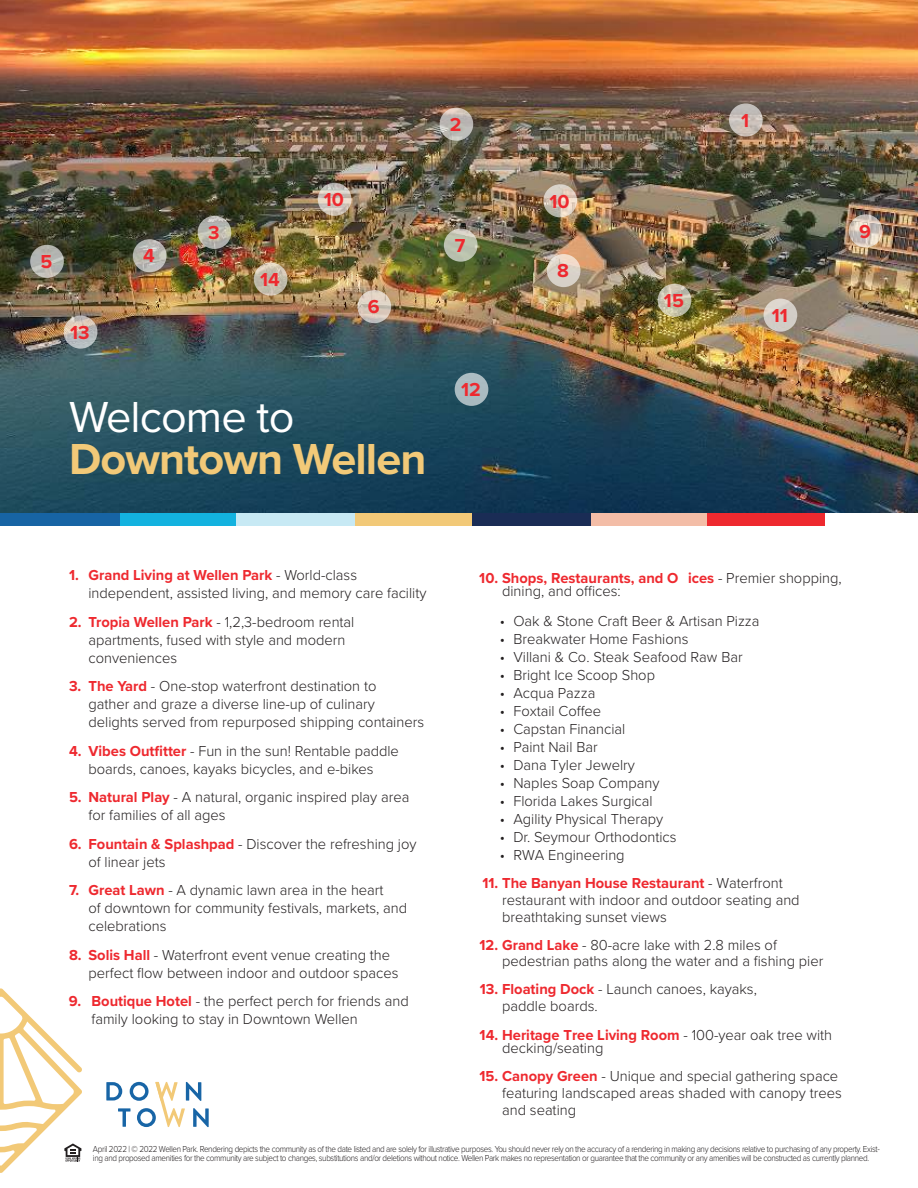
<style>
.page{position:relative;width:918px;height:1188px;background:#fff}
.page>*{position:absolute;margin:0;border:0;box-sizing:border-box;transform-origin:0 0}
.t1{font:700 45px "Proxima Nova";letter-spacing:-.02em;color:#f2c978}
.t2{font:45px "Proxima Nova";letter-spacing:-.02em;color:#fff}
.t3{font:700 19.5px "Proxima Nova";color:#ee292f}
.t4{font:300 15px/18px "Proxima Nova";color:#231f20}
.t5{font:300 9px/9px "Proxima Nova";letter-spacing:-.04em;color:#231f20;scale:.9 1}
.s1{font-weight:700;color:#ee292f}
</style>
<div class="page">
<svg style="left:106px;top:1082px;width:103px;height:45px"></svg>
<img style="left:0;top:0;width:918px;height:513px">
<div style="left:355px;top:513px;width:117px;height:12px;background:#f2c978"></div>
<div style="left:472px;top:513px;width:119px;height:12px;background:#1a2c55"></div>
<div style="left:117px;top:513px;width:119px;height:12px;background:#13b2df"></div>
<div style="left:0;top:513px;width:119px;height:12px;background:#1764a4"></div>
<div style="left:237px;top:513px;width:118px;height:12px;background:#c7e9f4"></div>
<div style="left:591px;top:513px;width:116px;height:12px;background:#f3bda7"></div>
<div style="left:707px;top:513px;width:118px;height:12px;background:#ee292f"></div>
<svg style="left:729px;top:103px;width:34px;height:34px"></svg>
<svg style="left:440px;top:108px;width:33px;height:33px"></svg>
<svg style="left:198px;top:216px;width:33px;height:33px"></svg>
<svg style="left:133px;top:239px;width:34px;height:33px"></svg>
<svg style="left:30px;top:245px;width:34px;height:33px"></svg>
<svg style="left:357px;top:290px;width:34px;height:33px"></svg>
<svg style="left:444px;top:229px;width:34px;height:33px"></svg>
<svg style="left:547px;top:254px;width:34px;height:33px"></svg>
<svg style="left:849px;top:214px;width:33px;height:33px"></svg>
<svg style="left:543px;top:184px;width:34px;height:33px"></svg>
<svg style="left:318px;top:183px;width:33px;height:33px"></svg>
<svg style="left:764px;top:299px;width:33px;height:33px"></svg>
<div style="left:455px;top:373px;width:33px;height:33px;background:#aabbc1;border-radius:50%"></div>
<svg style="left:64px;top:316px;width:33px;height:33px"></svg>
<svg style="left:254px;top:263px;width:33px;height:33px"></svg>
<svg style="left:658px;top:284px;width:33px;height:33px"></svg>
<svg style="left:0;top:988px;width:82px;height:185px"></svg>
<h2 class="t3" style="left:450px;top:116px;width:13px">2</h2>
<h2 class="t3" style="left:741px;top:112px;width:10px">1</h2>
<h2 class="t3" style="left:40px;top:253px;width:13px">5</h2>
<h2 class="t3" style="left:143px;top:248px;width:13px">4</h2>
<h2 class="t3" style="left:70px;top:324px;width:21px">13</h2>
<h2 class="t3" style="left:208px;top:224px;width:13px">3</h2>
<h2 class="t3" style="left:260px;top:271px;width:21px">14</h2>
<h2 class="t3" style="left:324px;top:191px;width:22px">10</h2>
<h2 class="t3" style="left:549px;top:193px;width:22px">10</h2>
<h2 class="t3" style="left:368px;top:299px;width:13px">6</h2>
<h2 class="t3" style="left:455px;top:237px;width:12px">7</h2>
<h2 class="t3" style="left:461px;top:381px;width:21px">12</h2>
<h2 class="t3" style="left:557px;top:263px;width:13px">8</h2>
<h1 class="t2" style="left:69px;top:398px;width:227px">Welcome to</h1>
<h1 class="t1" style="left:69px;top:440px;width:359px">Downtown Wellen</h1>
<h2 class="t3" style="left:664px;top:292px;width:21px">15</h2>
<h2 class="t3" style="left:772px;top:307px;width:18px">11</h2>
<h2 class="t3" style="left:859px;top:223px;width:13px">9</h2>
<p class="t4" style="left:89px;top:567px;width:340px;text-indent:-20px"><span class="s1">1. Grand Living at Wellen Park</span> - World-class independent, assisted living, and memory care facility</p>
<p class="t4" style="left:89px;top:614px;width:267px;text-indent:-20px"><span class="s1">2. Tropia Wellen Park</span> - 1,2,3-bedroom rental apartments, fused with style and modern conveniences</p>
<p class="t4" style="left:89px;top:678px;width:337px;text-indent:-20px"><span class="s1">3. The Yard</span> - One-stop waterfront destination to<br>gather and graze a diverse line-up of culinary delights served from repurposed shipping containers</p>
<p class="t4" style="left:69px;top:743px;width:331px;text-align:center"><span class="s1">4. Vibes Outfitter</span> - Fun in the sun! Rentable paddle boards, canoes, kayaks bicycles, and e-bikes</p>
<p class="t4" style="left:89px;top:789px;width:322px;text-indent:-20px"><span class="s1">5. Natural Play</span> - A natural, organic inspired play area for families of all ages</p>
<p class="t4" style="left:89px;top:836px;width:330px;text-indent:-20px"><span class="s1">6. Fountain &amp; Splashpad</span> - Discover the refreshing joy of linear jets</p>
<p class="t4" style="left:89px;top:882px;width:320px;text-indent:-20px"><span class="s1">7. Great Lawn</span> - A dynamic lawn area in the heart<br>of downtown for community festivals, markets, and celebrations</p>
<p class="t4" style="left:89px;top:947px;width:311px;text-indent:-20px"><span class="s1">8. Solis Hall</span> - Waterfront event venue creating the perfect flow between indoor and outdoor spaces</p>
<p class="t4" style="left:92px;top:993px;width:319px;text-indent:-23px"><span class="s1">9. Boutique Hotel</span> - the perfect perch for friends and family looking to stay in Downtown Wellen</p>
<p class="t4" style="left:502px;top:572px;width:341px;line-height:12.9px;text-indent:-23px"><span class="s1">10. Shops, Restaurants, and O ices</span> - Premier shopping, dining, and offices:</p>
<p class="t4" style="left:500px;top:612px;width:261px">• Oak &amp; Stone Craft Beer &amp; Artisan Pizza</p>
<p class="t4" style="left:500px;top:630px;width:190px">• Breakwater Home Fashions</p>
<p class="t4" style="left:500px;top:648px;width:244px">• Villani &amp; Co. Steak Seafood Raw Bar</p>
<p class="t4" style="left:500px;top:666px;width:157px">• Bright Ice Scoop Shop</p>
<p class="t4" style="left:500px;top:685px;width:97px">• Acqua Pazza</p>
<p class="t4" style="left:500px;top:703px;width:103px">• Foxtail Coffee</p>
<p class="t4" style="left:500px;top:720px;width:127px">• Capstan Financial</p>
<p class="t4" style="left:500px;top:739px;width:99px">• Paint Nail Bar</p>
<p class="t4" style="left:500px;top:757px;width:137px">• Dana Tyler Jewelry</p>
<p class="t4" style="left:500px;top:775px;width:161px">• Naples Soap Company</p>
<p class="t4" style="left:500px;top:793px;width:154px">• Florida Lakes Surgical</p>
<p class="t4" style="left:500px;top:811px;width:165px">• Agility Physical Therapy</p>
<p class="t4" style="left:500px;top:828px;width:178px">• Dr. Seymour Orthodontics</p>
<p class="t4" style="left:500px;top:846px;width:126px">• RWA Engineering</p>
<p class="t4" style="left:502px;top:876px;width:299px;line-height:16.8px;text-indent:-20px"><span class="s1">11. The Banyan House Restaurant</span> - Waterfront restaurant with indoor and outdoor seating and breathtaking sunset views</p>
<p class="t4" style="left:502px;top:938px;width:323px;line-height:15.6px;text-indent:-23px"><span class="s1">12. Grand Lake</span> - 80-acre lake with 2.8 miles of pedestrian paths along the water and a fishing pier</p>
<p class="t4" style="left:502px;top:982px;width:256px;line-height:17px;text-indent:-22px"><span class="s1">13. Floating Dock</span> - Launch canoes, kayaks, paddle boards.</p>
<p class="t4" style="left:502px;top:1029px;width:332px;line-height:12.9px;text-indent:-22px"><span class="s1">14. Heritage Tree Living Room</span> - 100-year oak tree with decking/seating</p>
<p class="t4" style="left:502px;top:1069px;width:341px;line-height:16.8px;text-indent:-23px"><span class="s1">15. Canopy Green</span> - Unique and special gathering space featuring landscaped areas shaded with canopy trees and seating</p>
<p class="t5" style="left:93px;top:1145px;width:876px">April 2022 | © 2022 Wellen Park. Rendering depicts the community as of the date listed and are solely for illustrative purposes. You should never rely on the accuracy of a rendering in making any decisions relative to purchasing of any property. Exist&shy;ing and proposed amenities for the community are subject to changes, substitutions and/or deletions without notice. Wellen Park makes no representation or guarantee that the community or any amenities will be constructed as currently planned.</p>
</div>
